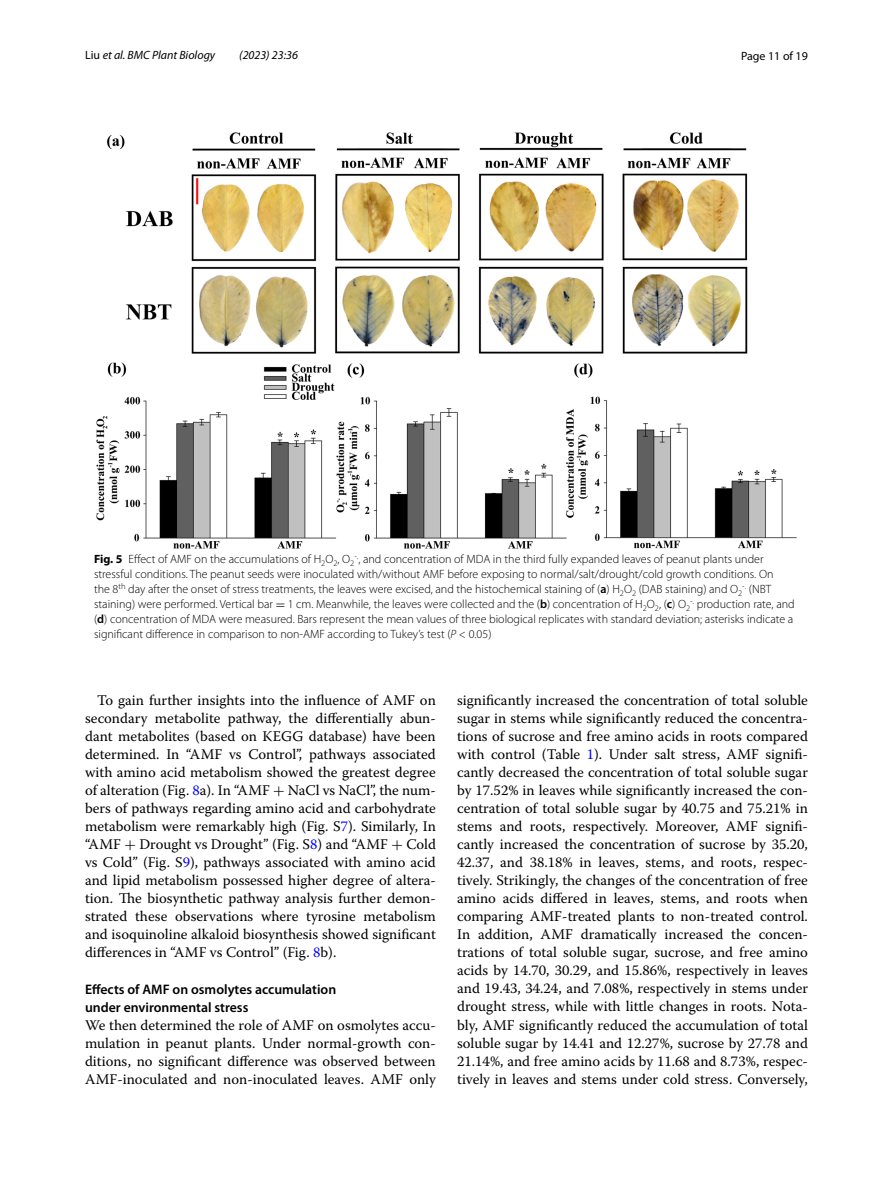
<style>
.page{position:relative;width:893px;height:1187px;background:#fff}
.page>*{position:absolute;margin:0;border:0;box-sizing:border-box;transform-origin:0 0}
.t1{font:14.7px/18px "Warnock Pro";color:#000;text-align:justify}
.t2{font:600 13.8px/18px "Myriad Pro";color:#000}
.t3{font:300 12px/15px "Myriad Pro";color:#000}
.t4{font:italic 12px "Myriad Pro";color:#000}
.t5{font:12px "Myriad Pro";color:#000}
.s1{font-style:normal}
.s2{font-weight:700}
.s3{font-weight:600}
.s4{font-family:"MTSY";font-weight:400}
.s5{font-style:italic}
.s6{color:#00f}
.s7{font-family:"MTSY"}
</style>
<div class="page">
<img style="left:96px;top:133px;width:701px;height:415px">
<p class="t4" style="left:85px;top:48px;width:132px"><span class="s1">Liu</span> et al. BMC Plant Biology</p>
<p class="t4" style="left:239px;top:48px;width:60px">(2023) 23:36</p>
<p class="t5" style="left:741px;top:48px;width:68px">Page 11 of 19</p>
<p class="t3" style="left:94px;top:552px;width:702px"><span class="s2">Fig. 5</span> Effect of AMF on the accumulations of H<sub>2</sub>O<sub>2</sub>, O<sub>2</sub><sup>-.</sup>, and concentration of MDA in the third fully expanded leaves of peanut plants under stressful conditions. The peanut seeds were inoculated with/without AMF before exposing to normal/salt/drought/cold growth conditions. On<br>the 8<sup>th</sup> day after the onset of stress treatments, the leaves were excised, and the histochemical staining of (<span class="s3">a</span>) -H<sub>2</sub>O<sub>2</sub> (DAB staining) and O<sub>2</sub><sup>-.</sup> (NBT staining) were performed. Vertical bar <span class="s4">=</span> 1 cm. Meanwhile, the leaves were collected and the (<span class="s3">b</span>) concentration of H<sub>2</sub>O<sub>2</sub>, (<span class="s3">c</span>) -O<sub>2</sub><sup>-.</sup> production rate, and (<span class="s3">d</span>) concentration of MDA were measured. Bars represent the mean values of three biological replicates with standard deviation; asterisks indicate a significant difference in comparison to non-AMF according to Tukey’s test (<span class="s5">P</span> &lt; 0.05)</p>
<p class="t1" style="left:85px;top:691px;width:352px;text-indent:12px">To gain further insights into the influence of AMF on secondary metabolite pathway, the differentially abun&shy;dant metabolites (based on KEGG database) have been determined. In “AMF vs Control”, pathways associated with amino acid metabolism showed the greatest degree of alteration (Fig. <span class="s6">8</span>a). In “AMF <span class="s7">+</span> NaCl vs NaCl”, the num&shy;bers of pathways regarding amino acid and carbohydrate metabolism were remarkably high (Fig. S<span class="s6">7</span>). Similarly, In “AMF <span class="s7">+</span> Drought vs Drought” (Fig. S<span class="s6">8</span>) and “AMF <span class="s7">+</span> Cold vs Cold” (Fig. S<span class="s6">9</span>), pathways associated with amino acid and lipid metabolism possessed higher degree of altera&shy;tion. The biosynthetic pathway analysis further demon&shy;strated these observations where tyrosine metabolism and isoquinoline alkaloid biosynthesis showed significant differences in “AMF vs Control” (Fig. <span class="s6">8</span>b).</p>
<p class="t2" style="left:85px;top:979px;width:253px">Effects of AMF on osmolytes accumulation under environmental stress</p>
<p class="t1" style="left:85px;top:1015px;width:352px">We then determined the role of AMF on osmolytes accu&shy;mulation in peanut plants. Under normal-growth con&shy;ditions, no significant difference was observed between AMF-inoculated and non-inoculated leaves. AMF only</p>
<p class="t1" style="left:457px;top:691px;width:352px">significantly increased the concentration of total soluble sugar in stems while significantly reduced the concentra&shy;tions of sucrose and free amino acids in roots compared with control (Table <span class="s6">1</span>). Under salt stress, AMF signifi&shy;cantly decreased the concentration of total soluble sugar by 17.52% in leaves while significantly increased the con&shy;centration of total soluble sugar by 40.75 and 75.21% in stems and roots, respectively. Moreover, AMF signifi&shy;cantly increased the concentration of sucrose by 35.20, 42.37, and 38.18% in leaves, stems, and roots, respec&shy;tively. Strikingly, the changes of the concentration of free amino acids differed in leaves, stems, and roots when comparing AMF-treated plants to non-treated control.<br>In addition, AMF dramatically increased the concen&shy;trations of total soluble sugar, sucrose, and free amino acids by 14.70, 30.29, and 15.86%, respectively in leaves and 19.43, 34.24, and 7.08%, respectively in stems under drought stress, while with little changes in roots. Nota&shy;bly, AMF significantly reduced the accumulation of total soluble sugar by 14.41 and 12.27%, sucrose by 27.78 and 21.14%, and free amino acids by 11.68 and 8.73%, respec&shy;tively in leaves and stems under cold stress. Conversely,</p>
</div>
